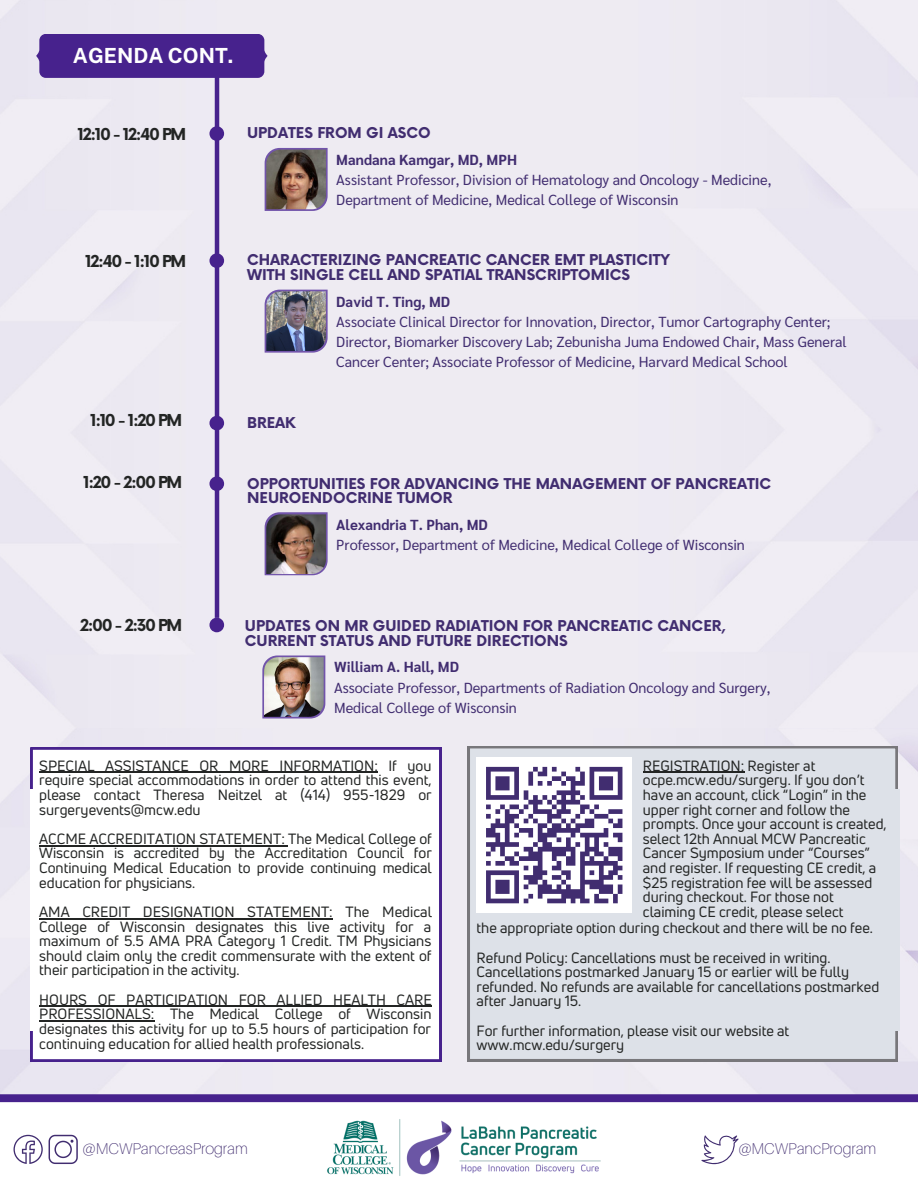
<style>
.page{position:relative;width:918px;height:1188px;background:#fff}
.page>*{position:absolute;margin:0;border:0;box-sizing:border-box;transform-origin:0 0}
.t1{font:700 20.85px "Public Sans";color:#fff}
.t2{font:700 16.05px "Now";letter-spacing:-.09em;color:#232524}
.t3{font:100 15.6px "Aileron";color:#412d70}
.t4{font:14.55px/14.7px "Uni Neue";color:#232524;text-align:justify}
.t5{font:14.55px/20.2px "Sarabun";color:#412d70}
.t6{font:700 14.55px/14.7px "Now";color:#412d70}
.t7{font:700 14.55px "Sarabun";color:#412d70}
</style>
<div class="page">
<div style="left:0;top:728px;width:474px;height:366px;background:#eeebf2"></div>
<div style="left:519px;top:0;width:399px;height:728px;background:#eeebf2"></div>
<div style="left:36px;top:34px;width:232px;height:44px;background:#47228d"></div>
<svg style="left:31px;top:748px;width:410px;height:313px"></svg>
<div style="left:31px;top:790px;width:241px;height:241px;background:#fff"></div>
<div style="left:468px;top:746px;width:430px;height:315px;background:#dde1e8"></div>
<div style="left:657px;top:790px;width:243px;height:241px;background:#dde1e8"></div>
<div style="left:477px;top:757px;width:155px;height:156px;background:#fff"></div>
<svg style="left:486px;top:766px;width:137px;height:138px"></svg>
<hr style="left:215px;top:74px;width:4px;height:544px;background:#47228d">
<svg style="left:265px;top:148px;width:63px;height:63px"></svg>
<img style="left:266px;top:150px;width:60px;height:59px">
<svg style="left:209px;top:126px;width:15px;height:15px"></svg>
<img style="left:327px;top:1119px;width:274px;height:57px">
<div style="left:0;top:1094px;width:918px;height:8px;background:#47228d"></div>
<svg style="left:701px;top:1135px;width:38px;height:29px"></svg>
<svg style="left:14px;top:1135px;width:29px;height:29px"></svg>
<svg style="left:49px;top:1135px;width:29px;height:29px"></svg>
<hr style="left:39px;top:772px;width:339px;height:1px;background:#232524">
<hr style="left:39px;top:845px;width:249px;height:1px;background:#232524">
<hr style="left:39px;top:918px;width:294px;height:1px;background:#232524">
<hr style="left:39px;top:1006px;width:393px;height:1px;background:#232524">
<hr style="left:39px;top:1020px;width:115px;height:2px;background:#232524">
<hr style="left:643px;top:772px;width:101px;height:1px;background:#232524">
<svg style="left:265px;top:290px;width:63px;height:63px"></svg>
<img style="left:266px;top:291px;width:60px;height:60px">
<svg style="left:209px;top:253px;width:15px;height:15px"></svg>
<svg style="left:209px;top:416px;width:15px;height:14px"></svg>
<svg style="left:265px;top:512px;width:63px;height:63px"></svg>
<img style="left:266px;top:514px;width:60px;height:60px">
<svg style="left:209px;top:476px;width:15px;height:15px"></svg>
<svg style="left:209px;top:618px;width:15px;height:14px"></svg>
<svg style="left:262px;top:655px;width:63px;height:64px"></svg>
<img style="left:264px;top:657px;width:60px;height:60px">
<h1 class="t1" style="left:73px;top:43px;width:162px">AGENDA CONT.</h1>
<p class="t2" style="left:77px;top:126px;width:110px">12:10 - 12:40 PM</p>
<p class="t6" style="left:247px;top:127px;width:185px">UPDATES FROM GI ASCO</p>
<p class="t2" style="left:85px;top:252px;width:103px">12:40 - 1:10 PM</p>
<p class="t7" style="left:336px;top:149px;width:182px">Mandana Kamgar, MD, MPH</p>
<p class="t5" style="left:336px;top:169px;width:437px">Assistant Professor, Division of Hematology and Oncology - Medicine,<br>Department of Medicine, Medical College of Wisconsin</p>
<p class="t6" style="left:247px;top:254px;width:425px">CHARACTERIZING PANCREATIC CANCER EMT PLASTICITY<br>WITH SINGLE CELL AND SPATIAL TRANSCRIPTOMICS</p>
<p class="t7" style="left:336px;top:291px;width:115px">David T. Ting, MD</p>
<p class="t5" style="left:336px;top:311px;width:512px">Associate Clinical Director for Innovation, Director, Tumor Cartography Center;<br>Director, Biomarker Discovery Lab; Zebunisha Juma Endowed Chair, Mass General<br>Cancer Center; Associate Professor of Medicine, Harvard Medical School</p>
<p class="t2" style="left:90px;top:411px;width:94px">1:10 - 1:20 PM</p>
<p class="t6" style="left:247px;top:416px;width:50px">BREAK</p>
<p class="t2" style="left:83px;top:473px;width:100px">1:20 - 2:00 PM</p>
<p class="t2" style="left:80px;top:616px;width:104px">2:00 - 2:30 PM</p>
<p class="t6" style="left:247px;top:477px;width:526px">OPPORTUNITIES FOR ADVANCING THE MANAGEMENT OF PANCREATIC<br>NEUROENDOCRINE TUMOR</p>
<p class="t7" style="left:336px;top:514px;width:153px">Alexandria T. Phan, MD</p>
<p class="t5" style="left:336px;top:534px;width:410px">Professor, Department of Medicine, Medical College of Wisconsin</p>
<p class="t6" style="left:245px;top:620px;width:483px">UPDATES ON MR GUIDED RADIATION FOR PANCREATIC CANCER,<br>CURRENT STATUS AND FUTURE DIRECTIONS</p>
<p class="t7" style="left:334px;top:657px;width:127px">William A. Hall, MD</p>
<p class="t5" style="left:334px;top:676px;width:438px">Associate Professor, Departments of Radiation Oncology and Surgery,<br>Medical College of Wisconsin</p>
<p class="t4" style="left:39px;top:758px;width:394px">SPECIAL ASSISTANCE OR MORE INFORMATION: If you require special accommodations in order to attend this event, please contact Theresa Neitzel at (414) 955-1829 or surgeryevents@mcw.edu</p>
<p class="t4" style="left:39px;top:831px;width:394px">ACCME ACCREDITATION STATEMENT: The Medical College of Wisconsin is accredited by the Accreditation Council for Continuing Medical Education to provide continuing medical education for physicians.</p>
<p class="t4" style="left:39px;top:904px;width:394px">AMA CREDIT DESIGNATION STATEMENT: The Medical College of Wisconsin designates this live activity for a maximum of 5.5 AMA PRA Category 1 Credit. TM Physicians should claim only the credit commensurate with the extent of their participation in the activity.</p>
<p class="t4" style="left:39px;top:992px;width:394px">HOURS OF PARTICIPATION FOR ALLIED HEALTH CARE PROFESSIONALS: The Medical College of Wisconsin designates this activity for up to 5.5 hours of participation for continuing education for allied health professionals.</p>
<p class="t4" style="left:643px;top:758px;width:245px;text-align:left">REGISTRATION: Register at ocpe.mcw.edu/surgery. If you don’t have an account, click “Login” in the upper right corner and follow the prompts. Once your account is created, select 12th Annual MCW Pancreatic Cancer Symposium under “Courses” and register. If requesting CE credit, a $25 registration fee will be assessed during checkout. For those not claiming CE credit, please select</p>
<p class="t4" style="left:477px;top:913px;width:398px;line-height:29.2px">the appropriate option during checkout and there will be no fee.<br>Refund Policy: Cancellations must be received in writing.</p>
<p class="t4" style="left:477px;top:964px;width:404px;text-align:left">Cancellations postmarked January 15 or earlier will be fully refunded. No refunds are available for cancellations postmarked after January 15.</p>
<p class="t4" style="left:477px;top:1023px;width:314px">For further information, please visit our website at www.mcw.edu/surgery</p>
<p class="t3" style="left:83px;top:1138px;width:167px">@MCWPancreasProgram</p>
<p class="t3" style="left:738px;top:1139px;width:140px">@MCWPancProgram</p>
</div>
